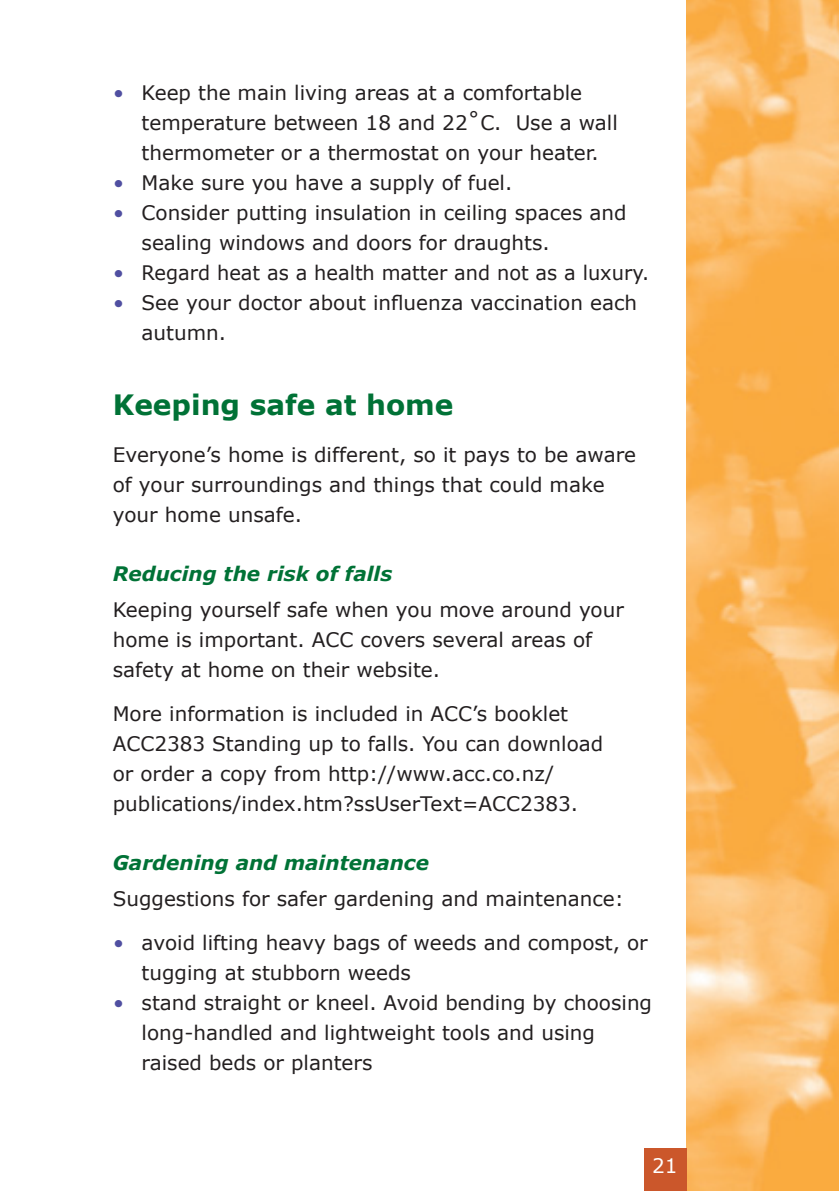
<style>
.page{position:relative;width:839px;height:1191px;background:#fff}
.page>*{position:absolute;margin:0;border:0;box-sizing:border-box;transform-origin:0 0}
.t1{font:700 28px "Verdana";color:#007236}
.t2{font:20px/30px "Verdana";color:#231f20}
.t3{font:italic 700 20px "Verdana";color:#007236}
.t4{font:20px "Verdana";color:#fff}
.s1{color:#504fa1}
</style>
<div class="page">
<img style="left:686px;top:0;width:153px;height:1190px">
<div style="left:644px;top:1148px;width:42px;height:42px;background:#cb572b"></div>
<p class="t2" style="left:142px;top:77px;width:478px;text-indent:-28px"><span class="s1">•</span> Keep the main living areas at a comfortable temperature between 18 and 22˚C. Use a wall thermometer or a thermostat on your heater.</p>
<p class="t2" style="left:113px;top:167px;width:401px"><span class="s1">•</span> Make sure you have a supply of fuel.</p>
<p class="t2" style="left:142px;top:197px;width:487px;text-indent:-28px"><span class="s1">•</span> Consider putting insulation in ceiling spaces and sealing windows and doors for draughts.</p>
<p class="t2" style="left:113px;top:257px;width:537px"><span class="s1">•</span> Regard heat as a health matter and not as a luxury.</p>
<p class="t2" style="left:142px;top:287px;width:497px;text-indent:-28px"><span class="s1">•</span> See your doctor about influenza vaccination each autumn.</p>
<h1 class="t1" style="left:113px;top:387px;width:342px">Keeping safe at home</h1>
<p class="t2" style="left:113px;top:439px;width:525px">Everyone’s home is different, so it pays to be aware of your surroundings and things that could make your home unsafe.</p>
<p class="t3" style="left:113px;top:561px;width:281px">Reducing the risk of falls</p>
<p class="t2" style="left:113px;top:594px;width:513px">Keeping yourself safe when you move around your home is important. ACC covers several areas of safety at home on their website.</p>
<p class="t2" style="left:113px;top:698px;width:492px">More information is included in ACC’s booklet ACC2383 Standing up to falls. You can download or order a copy from http://www.acc.co.nz/ publications/index.htm?ssUserText=ACC2383.</p>
<p class="t3" style="left:113px;top:850px;width:318px">Gardening and maintenance</p>
<p class="t2" style="left:113px;top:883px;width:513px">Suggestions for safer gardening and maintenance:</p>
<p class="t2" style="left:142px;top:927px;width:508px;text-indent:-28px"><span class="s1">•</span> avoid lifting heavy bags of weeds and compost, or tugging at stubborn weeds</p>
<p class="t2" style="left:142px;top:987px;width:512px;text-indent:-28px"><span class="s1">•</span> stand straight or kneel. Avoid bending by choosing long-handled and lightweight tools and using raised beds or planters</p>
<p class="t4" style="left:652px;top:1152px;width:27px">21</p>
</div>
